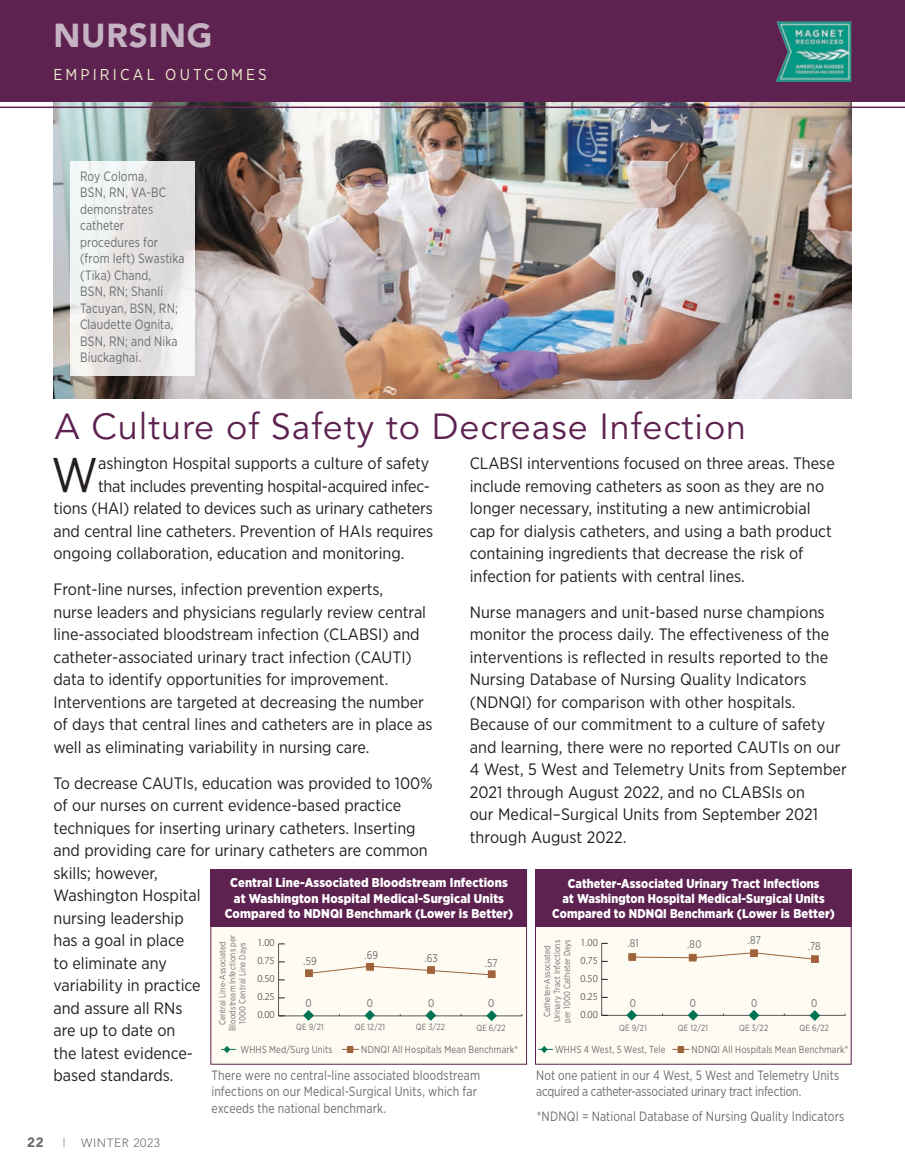
<style>
.page{position:relative;width:905px;height:1175px;background:#fff}
.page>*{position:absolute;margin:0;border:0;box-sizing:border-box;transform-origin:0 0}
._1st_paragraph{font:48.6px "Gotham Narrow";color:#231f20}
.NEW_Headline{font:36px "Avenir";letter-spacing:.025em;color:#5e2250}
.Headline{font:900 33px "Avenir";letter-spacing:.025em;color:#c5b2c2}
.Body_text{font:16.5px/22.5px "Gotham Narrow";color:#231f20}
._1st_paragraph-2{font:16.5px "Gotham Narrow";letter-spacing:-.005em;color:#231f20}
.NEW_Eyebrow{font:15.75px "Gotham Narrow";letter-spacing:.2em;color:#eeeecf}
.NEW_Caption{font:13.5px/16.5px "Gotham Narrow";letter-spacing:.01em;color:#6c6d70;scale:.9 1}
.NEW_Caption-2{font:13.5px/16.5px "Gotham Narrow";letter-spacing:.01em;color:#6c6d70;scale:.88 1}
.t1{font:900 13.5px "Avenir";color:#6c6d70}
.t2{font:900 12.75px/15.3px "Gotham Narrow";letter-spacing:.01em;color:#fff;text-align:center}
.t3{font:300 12px "Avenir";letter-spacing:.05em;color:#6c6d70}
.NEW_Caption-3{font:11.25px "Gotham Narrow";letter-spacing:.005em;color:#6c6d70;scale:.9 1}
.t4{font:300 10.5px "Myriad Pro";color:#231f20}
.NEW_Caption-4{font:10.2px "Gotham Narrow";letter-spacing:.015em;color:#6c6d70;scale:.9 1}
.NEW_Caption-5{font:8.85px/10.1px "Gotham Narrow";letter-spacing:.02em;color:#6c6d70;text-align:center;scale:.9 1}
.s1{color:#007354}
.s2{color:#9e633b}
</style>
<div class="page">
<img style="left:53px;top:101px;width:798px;height:297px">
<div style="left:0;top:0;width:904px;height:101px;background:#5e2250"></div>
<hr style="left:0;top:106px;width:904px;height:2px;background:#5e2250">
<img style="left:776px;top:21px;width:75px;height:61px">
<div style="left:535px;top:908px;width:316px;height:156px;background:#fefbf2"></div>
<div style="left:535px;top:869px;width:316px;height:58px;background:#5e2250"></div>
<hr style="left:601px;top:1015px;width:244px;height:1px;background:#57585a">
<hr style="left:601px;top:943px;width:1px;height:72px;background:#57585a">
<svg style="left:601px;top:1013px;width:6px;height:3px"></svg>
<svg style="left:628px;top:950px;width:183px;height:11px"></svg>
<svg style="left:625px;top:1010px;width:12px;height:11px"></svg>
<svg style="left:687px;top:1010px;width:12px;height:11px"></svg>
<svg style="left:747px;top:1010px;width:13px;height:11px"></svg>
<svg style="left:808px;top:1010px;width:13px;height:11px"></svg>
<div style="left:811px;top:955px;width:7px;height:8px;background:#9e633b;border:1px solid #9e633b"></div>
<div style="left:750px;top:949px;width:7px;height:8px;background:#9e633b;border:1px solid #9e633b"></div>
<div style="left:688px;top:953px;width:8px;height:8px;background:#9e633b;border:1px solid #9e633b"></div>
<div style="left:628px;top:953px;width:8px;height:7px;background:#9e633b;border:1px solid #9e633b"></div>
<svg style="left:538px;top:1049px;width:15px;height:1px"></svg>
<svg style="left:672px;top:1049px;width:17px;height:1px"></svg>
<div style="left:210px;top:869px;width:317px;height:195px;background:#fefbf2"></div>
<div style="left:210px;top:869px;width:317px;height:58px;background:#5e2250"></div>
<svg style="left:221px;top:1049px;width:15px;height:1px"></svg>
<svg style="left:342px;top:1049px;width:17px;height:1px"></svg>
<hr style="left:278px;top:1015px;width:244px;height:1px;background:#57585a">
<hr style="left:278px;top:943px;width:1px;height:72px;background:#57585a">
<svg style="left:313px;top:966px;width:175px;height:11px"></svg>
<svg style="left:302px;top:1010px;width:13px;height:11px"></svg>
<svg style="left:364px;top:1010px;width:12px;height:11px"></svg>
<svg style="left:424px;top:1010px;width:13px;height:11px"></svg>
<svg style="left:485px;top:1010px;width:13px;height:11px"></svg>
<div style="left:488px;top:970px;width:7px;height:8px;background:#9e633b;border:1px solid #9e633b"></div>
<div style="left:427px;top:966px;width:8px;height:7px;background:#9e633b;border:1px solid #9e633b"></div>
<div style="left:366px;top:963px;width:8px;height:7px;background:#9e633b"></div>
<div style="left:305px;top:969px;width:8px;height:8px;background:#9e633b;border:1px solid #9e633b"></div>
<svg style="left:71px;top:162px;width:124px;height:214px"></svg>
<p class="Headline" style="left:53px;top:16px;width:160px">NURSING</p>
<p class="NEW_Eyebrow" style="left:53px;top:65px;width:215px">EMPIRICAL OUTCOMES</p>
<p class="NEW_Caption" style="left:80px;top:168px;width:118px">Roy Coloma,<br>BSN, RN, VA-BC demonstrates catheter procedures for (from left) Swastika (Tika) Chand,<br>BSN, RN; Shanli<br>Tacuyan, BSN, RN;<br>Claudette Ognita,<br>BSN, RN; and Nika<br>Biuckaghai.</p>
<p class="NEW_Headline" style="left:55px;top:406px;width:692px">A Culture of Safety to Decrease Infection</p>
<p class="_1st_paragraph" style="left:52px;top:444px;width:48px">W</p>
<p class="_1st_paragraph-2" style="left:98px;top:453px;width:332px">ashington Hospital supports a culture of safety</p>
<p class="Body_text" style="left:469px;top:452px;width:366px">CLABSI interventions focused on three areas. These include removing catheters as soon as they are no longer necessary, instituting a new antimicrobial cap for dialysis catheters, and using a bath product containing ingredients that decrease the risk of infection for patients with central lines.</p>
<p class="Body_text" style="left:469px;top:600px;width:378px">Nurse managers and unit-based nurse champions monitor the process daily. The effectiveness of the interventions is reflected in results reported to the Nursing Database of Nursing Quality Indicators (NDNQI) for comparison with other hospitals.<br>Because of our commitment to a culture of safety and learning, there were no reported CAUTIs on our 4 West, 5 West and Telemetry Units from September 2021 through August 2022, and no CLABSIs on<br>our Medical–Surgical Units from September 2021 through August 2022.</p>
<p class="_1st_paragraph-2" style="left:98px;top:475px;width:333px">that includes preventing hospital-acquired infec-</p>
<p class="_1st_paragraph-2" style="left:53px;top:498px;width:381px">tions (HAI) related to devices such as urinary catheters</p>
<p class="_1st_paragraph-2" style="left:53px;top:520px;width:381px">and central line catheters. Prevention of HAIs requires</p>
<p class="_1st_paragraph-2" style="left:53px;top:543px;width:352px">ongoing collaboration, education and monitoring.</p>
<p class="Body_text" style="left:53px;top:577px;width:380px">Front-line nurses, infection prevention experts,<br>nurse leaders and physicians regularly review central line-associated bloodstream infection (CLABSI) and catheter-associated urinary tract infection (CAUTI) data to identify opportunities for improvement.<br>Interventions are targeted at decreasing the number of days that central lines and catheters are in place as well as eliminating variability in nursing care.</p>
<p class="Body_text" style="left:53px;top:771px;width:380px">To decrease CAUTIs, education was provided to 100% of our nurses on current evidence-based practice techniques for inserting urinary catheters. Inserting and providing care for urinary catheters are common skills; however,<br>Washington Hospital<br>nursing leadership<br>has a goal in place<br>to eliminate any<br>variability in practice<br>and assure all RNs<br>are up to date on<br>the latest evidence-<br>based standards.</p>
<p class="t2" style="left:225px;top:875px;width:290px">Central Line-Associated Bloodstream Infections at Washington Hospital Medical-Surgical Units<br>Compared to NDNQI Benchmark (Lower is Better)</p>
<p class="t2" style="left:552px;top:875px;width:284px">Catheter-Associated Urinary Tract Infections<br>at Washington Hospital Medical-Surgical Units<br>Compared to NDNQI Benchmark (Lower is Better)</p>
<p class="NEW_Caption-5" style="left:217px;top:1031px;width:108px;rotate:-90deg">Central Line-Associated<br>Bloodstream Infections per<br>1000 Central Line Days</p>
<p class="t4" style="left:580px;top:936px;width:19px">1.00</p>
<p class="NEW_Caption-3" style="left:627px;top:936px;width:14px">.81</p>
<p class="NEW_Caption-3" style="left:687px;top:937px;width:18px">.80</p>
<p class="NEW_Caption-3" style="left:747px;top:933px;width:16px">.87</p>
<p class="t4" style="left:257px;top:936px;width:19px">1.00</p>
<p class="NEW_Caption-5" style="left:542px;top:1022px;width:94px;rotate:-90deg">Catheter-Associated<br>Urinary Tract Infections per 1000 Catheter Days</p>
<p class="NEW_Caption-3" style="left:807px;top:939px;width:16px">.78</p>
<p class="NEW_Caption-3" style="left:364px;top:948px;width:17px">.69</p>
<p class="NEW_Caption-3" style="left:424px;top:951px;width:17px">.63</p>
<p class="t4" style="left:580px;top:954px;width:19px">0.75</p>
<p class="NEW_Caption-3" style="left:303px;top:954px;width:17px">.59</p>
<p class="t4" style="left:257px;top:954px;width:19px">0.75</p>
<p class="NEW_Caption-3" style="left:484px;top:956px;width:16px">.57</p>
<p class="t4" style="left:580px;top:972px;width:19px">0.50</p>
<p class="t4" style="left:257px;top:972px;width:19px">0.50</p>
<p class="t4" style="left:580px;top:990px;width:19px">0.25</p>
<p class="t4" style="left:257px;top:990px;width:19px">0.25</p>
<p class="NEW_Caption-3" style="left:630px;top:996px;width:8px">0</p>
<p class="NEW_Caption-3" style="left:690px;top:996px;width:8px">0</p>
<p class="NEW_Caption-3" style="left:751px;top:996px;width:8px">0</p>
<p class="NEW_Caption-3" style="left:811px;top:996px;width:8px">0</p>
<p class="NEW_Caption-3" style="left:305px;top:996px;width:8px">0</p>
<p class="NEW_Caption-3" style="left:367px;top:996px;width:8px">0</p>
<p class="NEW_Caption-3" style="left:428px;top:996px;width:8px">0</p>
<p class="NEW_Caption-3" style="left:488px;top:996px;width:8px">0</p>
<p class="t4" style="left:580px;top:1008px;width:19px">0.00</p>
<p class="t4" style="left:257px;top:1008px;width:19px">0.00</p>
<p class="NEW_Caption-5" style="left:296px;top:1022px;width:32px">QE 9/21</p>
<p class="NEW_Caption-5" style="left:355px;top:1022px;width:35px">QE 12/21</p>
<p class="NEW_Caption-5" style="left:416px;top:1022px;width:34px">QE 3/22</p>
<p class="NEW_Caption-5" style="left:476px;top:1023px;width:34px">QE 6/22</p>
<p class="NEW_Caption-4" style="left:223px;top:1042px;width:123px"><span class="s1">◆</span> WHHS Med/Surg Units</p>
<p class="NEW_Caption-4" style="left:347px;top:1042px;width:192px"><span class="s2">■</span> NDNQI All Hospitals Mean Benchmark*</p>
<p class="NEW_Caption-5" style="left:619px;top:1023px;width:32px">QE 9/21</p>
<p class="NEW_Caption-5" style="left:677px;top:1023px;width:35px">QE 12/21</p>
<p class="NEW_Caption-5" style="left:739px;top:1023px;width:34px">QE 3/22</p>
<p class="NEW_Caption-5" style="left:799px;top:1023px;width:34px">QE 6/22</p>
<p class="NEW_Caption-4" style="left:540px;top:1042px;width:343px"><span class="s1">◆</span> WHHS 4 West, 5 West, Tele <span class="s2">■</span> NDNQI All Hospitals Mean Benchmark*</p>
<p class="NEW_Caption" style="left:211px;top:1066px;width:300px">There were no central-line associated bloodstream infections on our Medical-Surgical Units, which far exceeds the national benchmark.</p>
<p class="NEW_Caption-2" style="left:536px;top:1066px;width:346px">Not one patient in our 4 West, 5 West and Telemetry Units acquired a catheter-associated urinary tract infection.</p>
<p class="NEW_Caption" style="left:536px;top:1107px;width:343px">*NDNQI = National Database of Nursing Quality Indicators</p>
<p class="t1" style="left:27px;top:1134px;width:18px">22</p>
<p class="t3" style="left:63px;top:1136px;width:4px">|</p>
<p class="t3" style="left:81px;top:1136px;width:80px">WINTER 2023</p>
</div>
